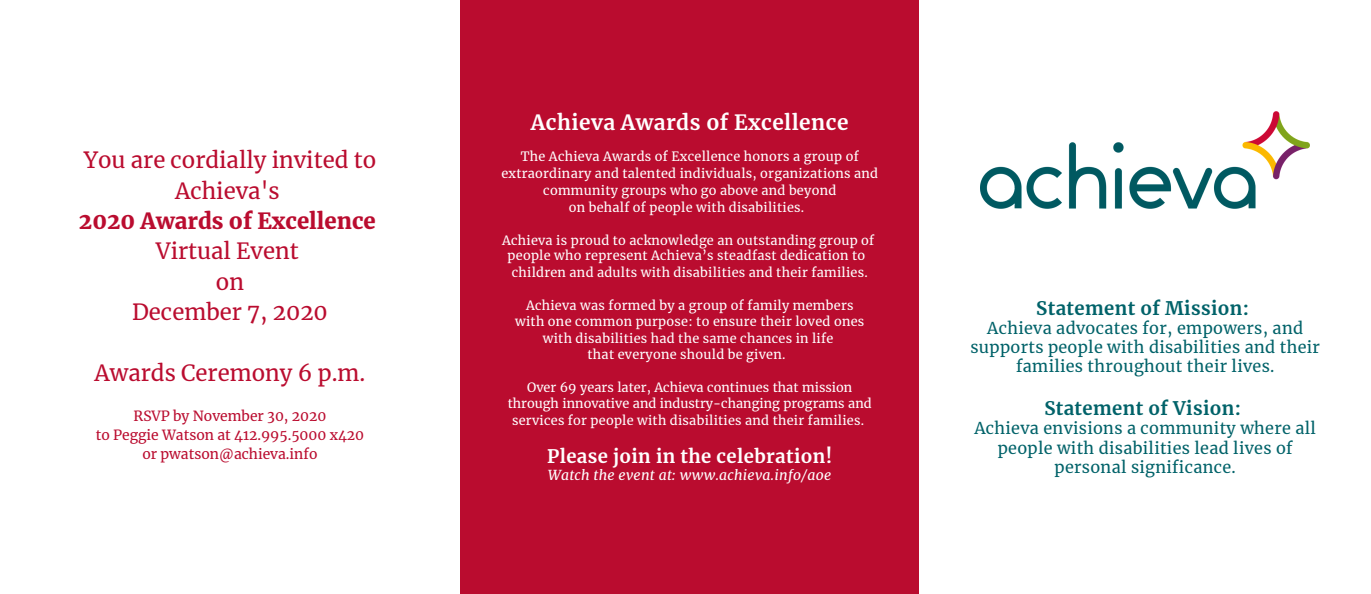
<style>
.page{position:relative;width:1371px;height:594px;background:#fff}
.page>*{position:absolute;margin:0;border:0;box-sizing:border-box;transform-origin:0 0}
.t1{font:22.05px/30.3px "Merriweather";color:#ba0c2f;text-align:center}
.t2{font:700 20.85px "Merriweather";letter-spacing:.02em;color:#fff}
.t3{font:700 18.45px "Merriweather";letter-spacing:.02em;color:#006269}
.t4{font:700 18.45px "Merriweather";letter-spacing:.02em;color:#fff}
.t5{font:16.2px/19px "Merriweather";letter-spacing:.02em;color:#006269;text-align:center}
.t6{font:13.95px/19px "Merriweather";color:#ba0c2f;text-align:center}
.t7{font:italic 13.95px "Merriweather";letter-spacing:.02em;color:#fff}
.t8{font:12.75px/16.5px "Merriweather";letter-spacing:.02em;color:#fff;text-align:center}
.t9{font:12.75px/16.5px "Merriweather";color:#fff;text-align:center}
.s1{font-weight:900}
</style>
<div class="page">
<img style="left:980px;top:111px;width:329px;height:98px">
<div style="left:459px;top:0;width:459px;height:594px;background:#ba0c2f"></div>
<p class="t1" style="left:79px;top:145px;width:299px">You are cordially invited to<br>Achieva's<br><span class="s1">2020 Awards of Excellence<br></span>Virtual Event<br>on<br>December 7, 2020</p>
<p class="t1" style="left:95px;top:357px;width:272px">Awards Ceremony 6 p.m.</p>
<p class="t6" style="left:96px;top:406px;width:270px">RSVP by November 30, 2020<br>to Peggie Watson at 412.995.5000 x420 or pwatson@achieva.info</p>
<p class="t2" style="left:531px;top:108px;width:319px">Achieva Awards of Excellence</p>
<p class="t8" style="left:501px;top:148px;width:378px">The Achieva Awards of Excellence honors a group of extraordinary and talented individuals, organizations and</p>
<p class="t8" style="left:543px;top:182px;width:294px">community groups who go above and beyond on behalf of people with disabilities.</p>
<p class="t8" style="left:502px;top:232px;width:374px;line-height:15.3px">Achieva is proud to acknowledge an outstanding group of people who represent Achieva’s steadfast dedication to</p>
<p class="t8" style="left:512px;top:263px;width:357px">children and adults with disabilities and their families.</p>
<p class="t8" style="left:515px;top:296px;width:350px">Achieva was formed by a group of family members with one common purpose: to ensure their loved ones with disabilities had the same chances in life<br>that everyone should be given.</p>
<p class="t9" style="left:507px;top:379px;width:365px">Over 69 years later, Achieva continues that mission through innovative and industry-changing programs and services for people with disabilities and their families.</p>
<p class="t4" style="left:547px;top:443px;width:287px">Please join in the celebration!</p>
<p class="t7" style="left:548px;top:465px;width:284px">Watch the event at: www.achieva.info/aoe</p>
<p class="t3" style="left:1036px;top:295px;width:214px">Statement of Mission:</p>
<p class="t5" style="left:970px;top:318px;width:351px">Achieva advocates for, empowers, and supports people with disabilities and their families throughout their lives.</p>
<p class="t3" style="left:1044px;top:396px;width:198px">Statement of Vision:</p>
<p class="t5" style="left:974px;top:419px;width:343px">Achieva envisions a community where all people with disabilities lead lives of personal significance.</p>
</div>
